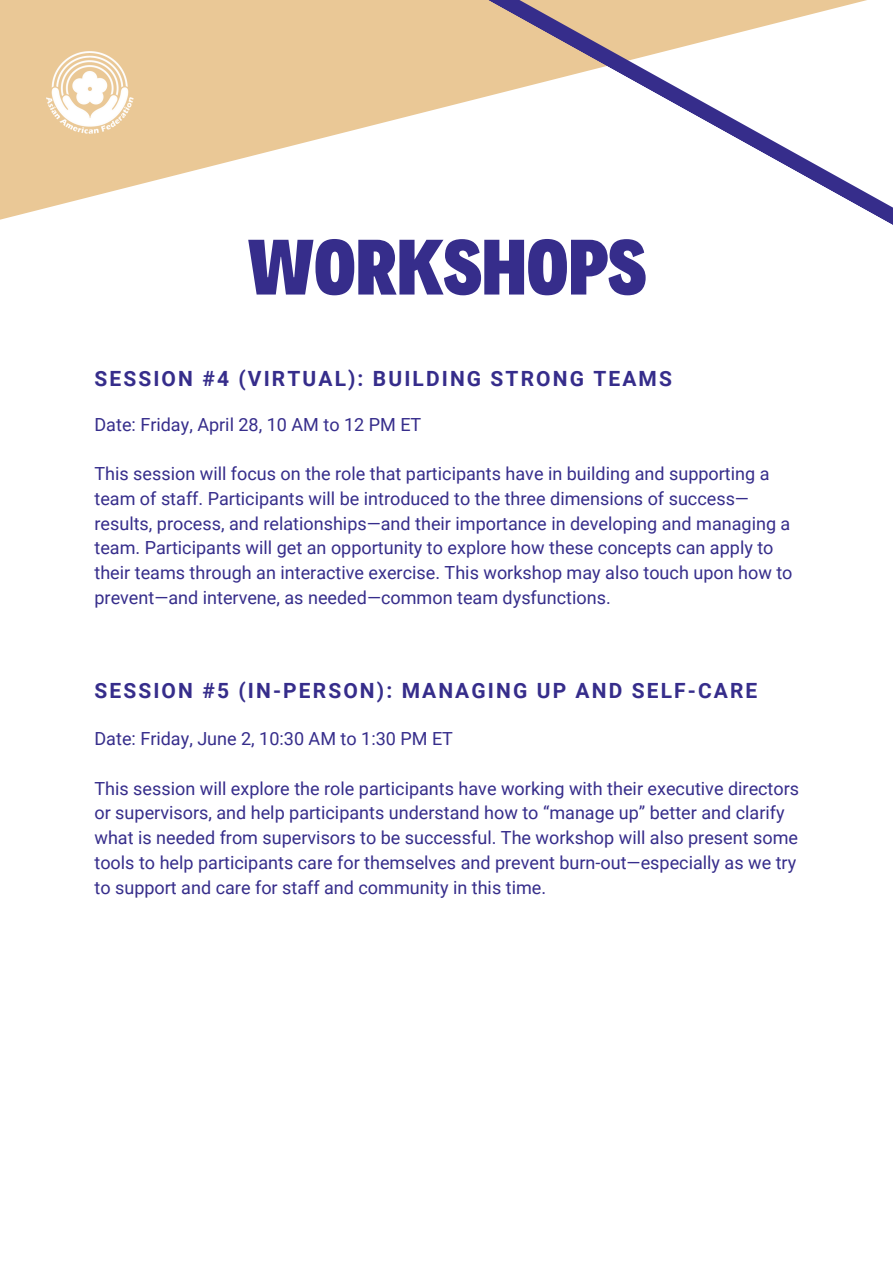
<style>
.page{position:relative;width:893px;height:1264px;background:#fff}
.page>*{position:absolute;margin:0;border:0;box-sizing:border-box;transform-origin:0 0}
.t1{font:900 79.35px "Decalotype";color:#362d8b}
.t2{font:700 21px "Roboto";letter-spacing:.1em;color:#362d8b}
.t3{font:18px/24.8px "Roboto";color:#362d8b}
</style>
<div class="page">
<svg style="left:0;top:0;width:458px;height:220px;fill:#eac896"></svg>
<svg style="left:458px;top:0;width:434px;height:225px"></svg>
<img style="left:42px;top:41px;width:97px;height:96px">
<h1 class="t1" style="left:248px;top:214px;width:400px">WORKSHOPS</h1>
<p class="t2" style="left:94px;top:366px;width:579px">SESSION #4 (VIRTUAL): BUILDING STRONG TEAMS</p>
<p class="t3" style="left:94px;top:412px;width:328px">Date: Friday, April 28, 10 AM to 12 PM ET</p>
<p class="t3" style="left:94px;top:461px;width:699px">This session will focus on the role that participants have in building and supporting a team of staff. Participants will be introduced to the three dimensions of success— results, process, and relationships—and their importance in developing and managing a team. Participants will get an opportunity to explore how these concepts can apply to their teams through an interactive exercise. This workshop may also touch upon how to prevent—and intervene, as needed—common team dysfunctions.</p>
<p class="t2" style="left:94px;top:678px;width:664px">SESSION #5 (IN-PERSON): MANAGING UP AND SELF-CARE</p>
<p class="t3" style="left:94px;top:726px;width:360px">Date: Friday, June 2, 10:30 AM to 1:30 PM ET</p>
<p class="t3" style="left:94px;top:776px;width:706px">This session will explore the role participants have working with their executive directors or supervisors, and help participants understand how to “manage up” better and clarify what is needed from supervisors to be successful. The workshop will also present some tools to help participants care for themselves and prevent burn-out—especially as we try to support and care for staff and community in this time.</p>
</div>
